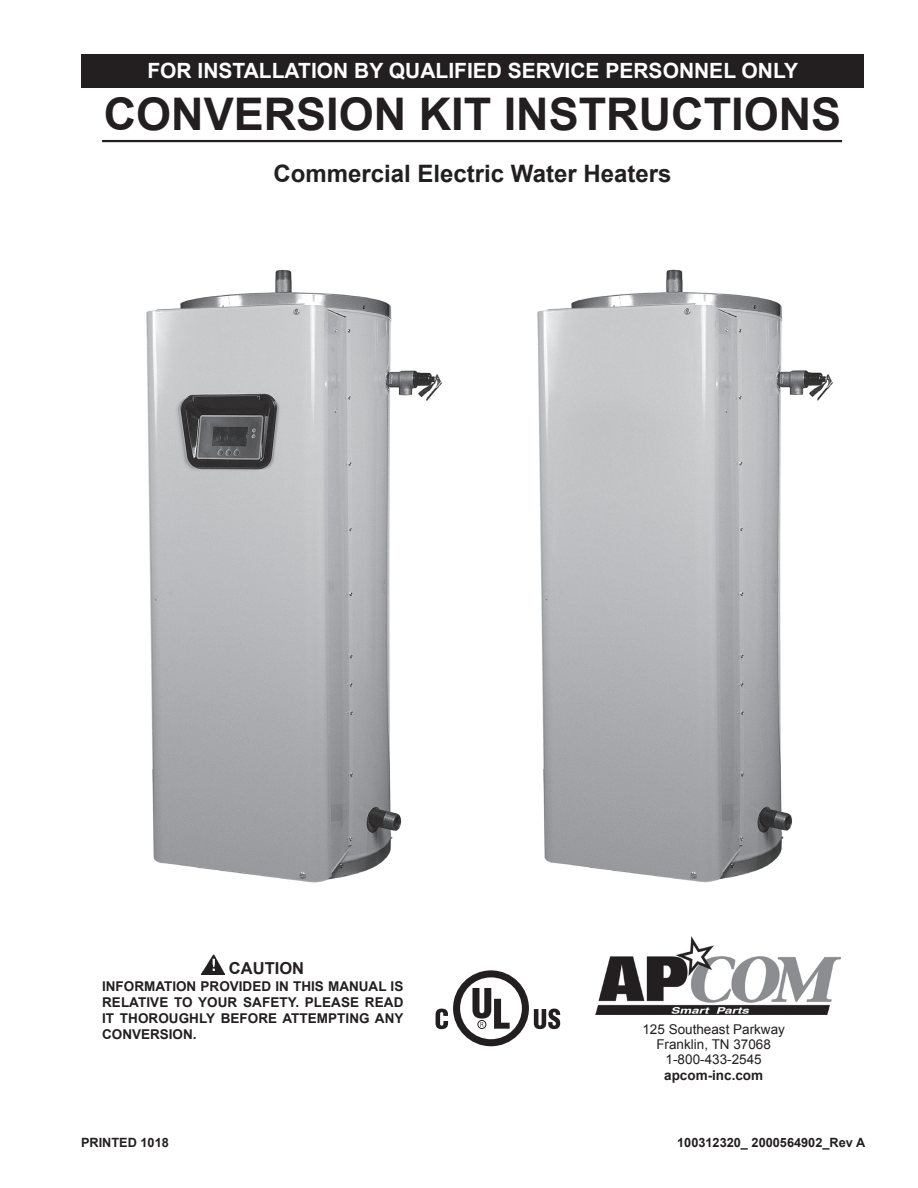
<style>
.page{position:relative;width:918px;height:1188px;background:#fff}
.page>*{position:absolute;margin:0;border:0;box-sizing:border-box;transform-origin:0 0}
.t1{font:700 45px "Arial";color:#231f20}
.t2{font:700 24px "Arial";color:#231f20}
.t3{font:700 21px "Arial";color:#fff}
.t4{font:700 16.5px "Arial";color:#231f20}
.t5{font:700 13.5px/16.2px "Arial";letter-spacing:.005em;color:#231f20;text-align:justify}
.t6{font:13.5px/15px "Arial";color:#231f20;text-align:center}
.t7{font:700 12.75px "Arial";color:#231f20}
</style>
<div class="page">
<img style="left:595px;top:937px;width:245px;height:78px">
<div style="left:81px;top:54px;width:783px;height:34px;background:#231f20"></div>
<hr style="left:102px;top:140px;width:740px;height:2px;background:#231f20">
<img style="left:146px;top:269px;width:687px;height:614px">
<svg style="left:534px;top:1009px;width:26px;height:20px"></svg>
<div style="left:453px;top:970px;width:76px;height:76px;background:#231f20;border-radius:50%"></div>
<div style="left:460px;top:977px;width:62px;height:62px;background:#fff;border-radius:50%"></div>
<svg style="left:472px;top:988px;width:38px;height:41px"></svg>
<div style="left:478px;top:1020px;width:8px;height:9px;border:1px solid #231f20;border-radius:50%"></div>
<svg style="left:436px;top:1009px;width:12px;height:20px"></svg>
<img style="left:201px;top:955px;width:23px;height:19px">
<h3 class="t3" style="left:147px;top:56px;width:652px">FOR INSTALLATION BY QUALIFIED SERVICE PERSONNEL ONLY</h3>
<h1 class="t1" style="left:104px;top:84px;width:739px">CONVERSION KIT INSTRUCTIONS</h1>
<h2 class="t2" style="left:274px;top:158px;width:399px">Commercial Electric Water Heaters</h2>
<p class="t4" style="left:229px;top:958px;width:77px">CAUTION</p>
<p class="t5" style="left:102px;top:978px;width:303px">INFORMATION PROVIDED IN THIS MANUAL IS RELATIVE TO YOUR SAFETY. PLEASE READ IT THOROUGHLY BEFORE ATTEMPTING ANY CONVERSION.</p>
<p class="t6" style="left:642px;top:1022px;width:144px">125 Southeast Parkway<br>Franklin, TN 37068<br>1-800-433-2545</p>
<p class="t5" style="left:664px;top:1068px;width:101px">apcom-inc.com</p>
<p class="t7" style="left:81px;top:1134px;width:89px">PRINTED 1018</p>
<p class="t7" style="left:677px;top:1134px;width:190px">100312320_ 2000564902_Rev A</p>
</div>
